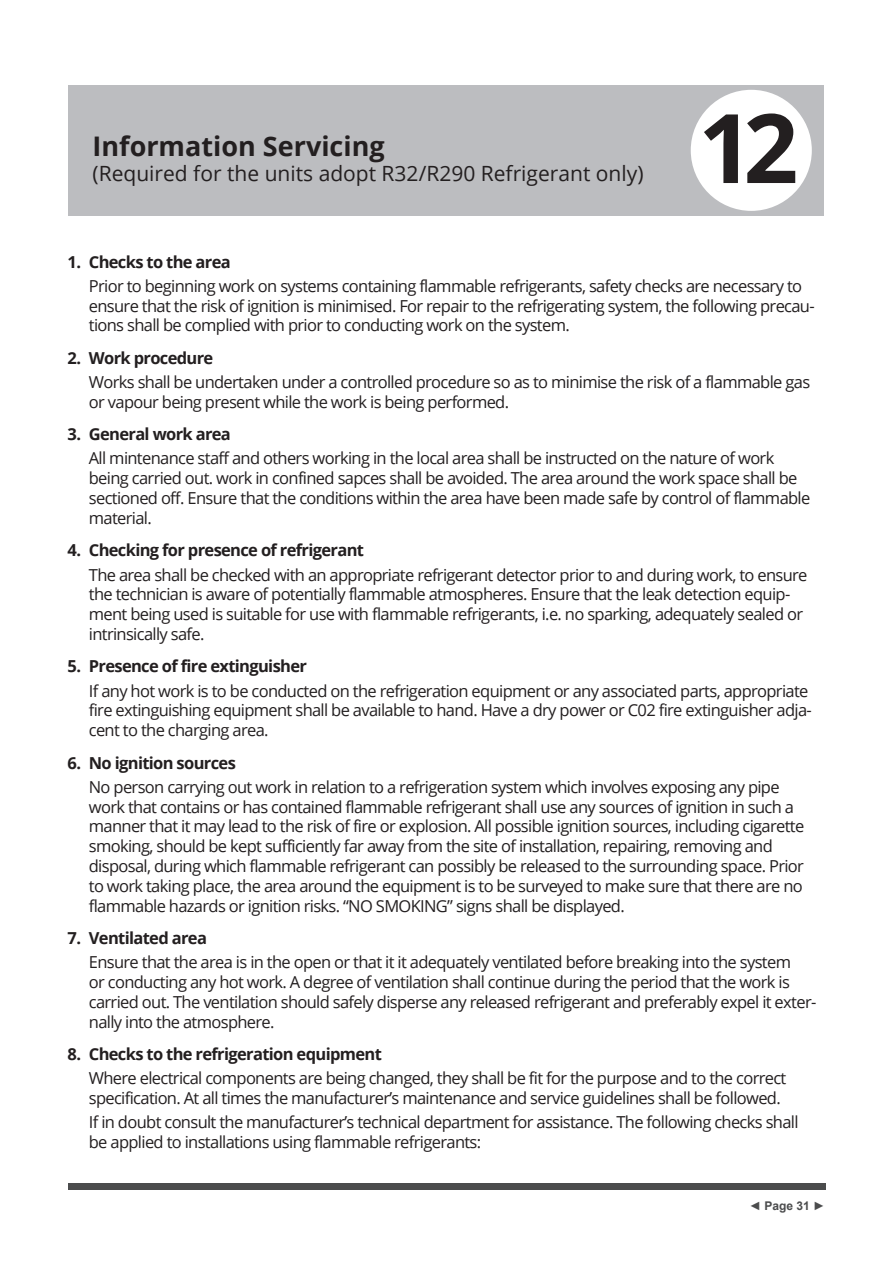
<style>
.page{position:relative;width:893px;height:1263px;background:#fff}
.page>*{position:absolute;margin:0;border:0;box-sizing:border-box;transform-origin:0 0}
.t1{font:700 96px "Open Sans";color:#231f20}
.t2{font:700 27px "Open Sans";color:#231f20}
.t3{font:21px "Open Sans";color:#231f20}
.t4{font:16.5px/19.8px "Open Sans";letter-spacing:-.04em;color:#231f20}
.t5{font:700 16.5px "Open Sans";letter-spacing:-.04em;color:#231f20}
.t6{font:700 12px "Arial";color:#4b4c4d}
.s1{font-weight:400}
</style>
<div class="page">
<div style="left:68px;top:1183px;width:757px;height:6px;background:#4b4c4d"></div>
<div style="left:69px;top:86px;width:755px;height:130px;background:#bcbdc0"></div>
<div style="left:691px;top:90px;width:121px;height:121px;background:#fff;border-radius:50%"></div>
<h2 class="t2" style="left:93px;top:127px;width:294px">Information Servicing</h2>
<p class="t3" style="left:93px;top:159px;width:553px">(Required for the units adopt R32/R290 Refrigerant only)</p>
<h1 class="t1" style="left:698px;top:80px;width:102px">12</h1>
<p class="t5" style="left:68px;top:250px;width:165px">1. Checks to the area</p>
<p class="t4" style="left:89px;top:275px;width:727px">Prior to beginning work on systems containing flammable refrigerants, safety checks are necessary to ensure that the risk of ignition is minimised. For repair to the refrigerating system, the following precau&shy;tions shall be complied with prior to conducting work on the system.</p>
<p class="t5" style="left:68px;top:346px;width:147px">2. Work procedure</p>
<p class="t4" style="left:89px;top:372px;width:723px">Works shall be undertaken under a controlled procedure so as to minimise the risk of a flammable gas or vapour being present while the work is being performed.</p>
<p class="t5" style="left:68px;top:423px;width:165px">3. General work area</p>
<p class="t4" style="left:89px;top:448px;width:723px">All mintenance staff and others working in the local area shall be instructed on the nature of work being carried out. work in confined sapces shall be avoided. The area around the work space shall be sectioned off. Ensure that the conditions within the area have been made safe by control of flammable material.</p>
<p class="t5" style="left:68px;top:539px;width:298px">4. Checking for presence of refrigerant</p>
<p class="t4" style="left:89px;top:564px;width:720px">The area shall be checked with an appropriate refrigerant detector prior to and during work, to ensure the technician is aware of potentially flammable atmospheres. Ensure that the leak detection equip&shy;ment being used is suitable for use with flammable refrigerants, i.e. no sparking, adequately sealed or intrinsically safe.</p>
<p class="t5" style="left:68px;top:655px;width:241px">5. Presence of fire extinguisher</p>
<p class="t4" style="left:89px;top:680px;width:724px">If any hot work is to be conducted on the refrigeration equipment or any associated parts, appropriate fire extinguishing equipment shall be available to hand. Have a dry power or C02 fire extinguisher adja&shy;cent to the charging area.</p>
<p class="t5" style="left:68px;top:751px;width:170px">6. No ignition sources</p>
<p class="t4" style="left:89px;top:776px;width:717px">No person carrying out work in relation to a refrigeration system which involves exposing any pipe work that contains or has contained flammable refrigerant shall use any sources of ignition in such a manner that it may lead to the risk of fire or explosion. All possible ignition sources, including cigarette smoking, should be kept sufficiently far away from the site of installation, repairing, removing and disposal, during which flammable refrigerant can possibly be released to the surrounding space. Prior to work taking place, the area around the equipment is to be surveyed to make sure that there are no flammable hazards or ignition risks. “NO SMOKING” signs shall be displayed.</p>
<p class="t5" style="left:68px;top:926px;width:141px">7. Ventilated area</p>
<p class="t4" style="left:89px;top:952px;width:729px">Ensure that the area is in the open or that it it adequately ventilated before breaking into the system<br>or conducting any hot work. A degree of ventilation shall continue during the period that the work is carried out. The ventilation should safely disperse any released refrigerant and preferably expel it exter&shy;nally into the atmosphere.</p>
<p class="t5" style="left:68px;top:1042px;width:316px">8. Checks to the refrigeration equipment</p>
<p class="t4" style="left:89px;top:1068px;width:699px">Where electrical components are being changed, they shall be fit for the purpose and to the correct specification. At all times the manufacturer’s maintenance and service guidelines shall be followed.</p>
<p class="t4" style="left:89px;top:1112px;width:711px">If in doubt consult the manufacturer’s technical department for assistance. The following checks shall be applied to installations using flammable refrigerants:</p>
<p class="t6" style="left:749px;top:1198px;width:77px"><span class="s1">◄</span> Page 31 <span class="s1">►</span></p>
</div>
